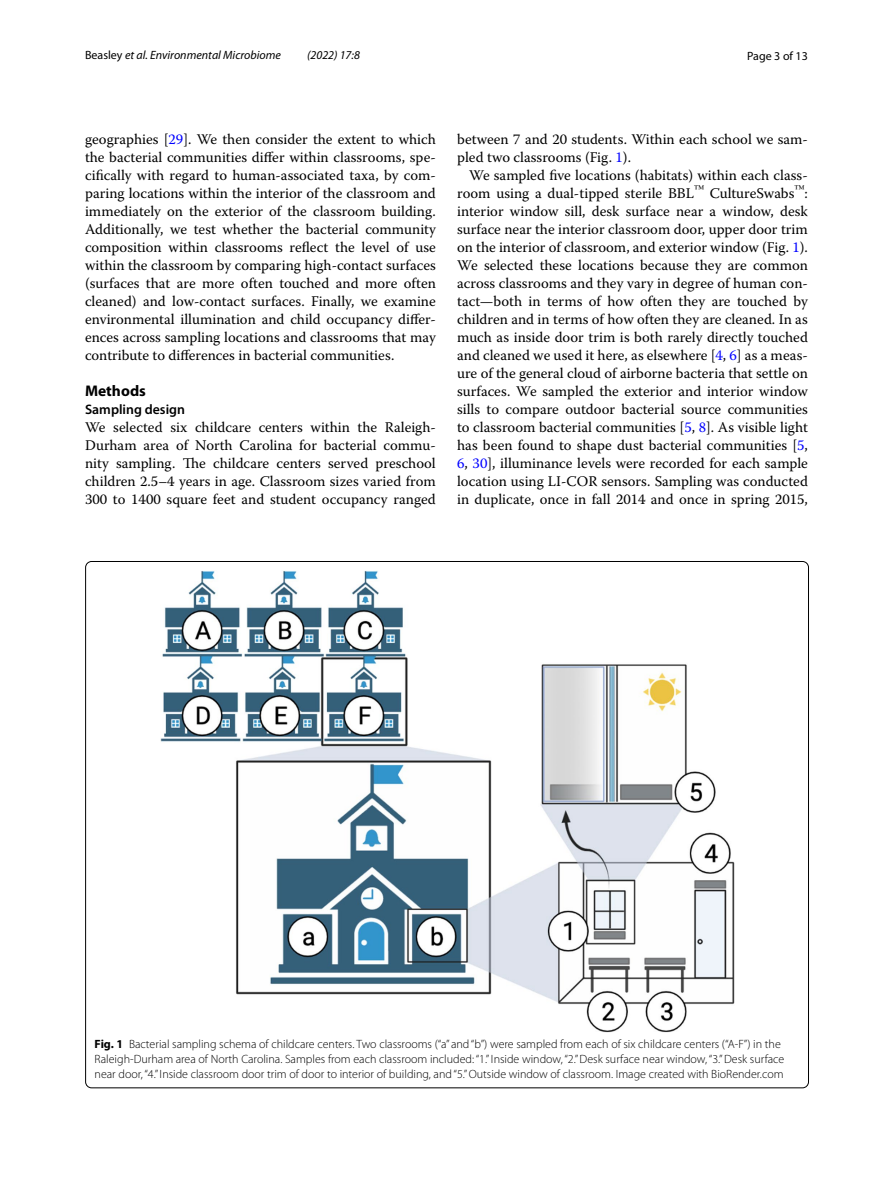
<style>
.page{position:relative;width:893px;height:1187px;background:#fff}
.page>*{position:absolute;margin:0;border:0;box-sizing:border-box;transform-origin:0 0}
.t1{font:700 15.45px "Myriad Pro";color:#000}
.t2{font:14.7px/18px "Warnock Pro";color:#000;text-align:justify}
.t3{font:600 13.8px "Myriad Pro";color:#000}
.t4{font:300 12px/15px "Myriad Pro";color:#000}
.t5{font:italic 12px "Myriad Pro";color:#000}
.t6{font:12px "Myriad Pro";color:#000}
.s1{font-style:normal}
.s2{color:#00f}
.s3{font-weight:700}
</style>
<div class="page">
<img style="left:160px;top:570px;width:574px;height:462px">
<p class="t5" style="left:85px;top:48px;width:197px"><span class="s1">Beasley</span> et al. Environmental Microbiome</p>
<p class="t5" style="left:307px;top:48px;width:54px">(2022) 17:8</p>
<p class="t6" style="left:747px;top:48px;width:62px">Page 3 of 13</p>
<p class="t2" style="left:85px;top:130px;width:352px">geographies [<span class="s2">29</span>]. We then consider the extent to which the bacterial communities differ within classrooms, spe&shy;cifically with regard to human-associated taxa, by com&shy;paring locations within the interior of the classroom and immediately on the exterior of the classroom building.<br>Additionally, we test whether the bacterial community composition within classrooms reflect the level of use within the classroom by comparing high-contact surfaces (surfaces that are more often touched and more often cleaned) and low-contact surfaces. Finally, we examine environmental illumination and child occupancy differ&shy;ences across sampling locations and classrooms that may contribute to differences in bacterial communities.</p>
<p class="t1" style="left:85px;top:380px;width:62px">Methods</p>
<p class="t3" style="left:85px;top:400px;width:101px">Sampling design</p>
<p class="t2" style="left:85px;top:418px;width:352px">We selected six childcare centers within the Raleigh-Durham area of North Carolina for bacterial commu&shy;nity sampling. The childcare centers served preschool children 2.5–4 years in age. Classroom sizes varied from 300 to 1400 square feet and student occupancy ranged</p>
<p class="t2" style="left:457px;top:130px;width:352px">between 7 and 20 students. Within each school we sam&shy;pled two classrooms (Fig. <span class="s2">1</span>).</p>
<p class="t2" style="left:457px;top:166px;width:352px;text-indent:12px">We sampled five locations (habitats) within each class&shy;room using a dual-tipped sterile BBL<sup>™</sup> CultureSwabs<sup>™</sup>: interior window sill, desk surface near a window, desk surface near the interior classroom door, upper door trim on the interior of classroom, and exterior window (Fig. <span class="s2">1</span>).<br>We selected these locations because they are common across classrooms and they vary in degree of human con&shy;tact—both in terms of how often they are touched by children and in terms of how often they are cleaned. In as much as inside door trim is both rarely directly touched and cleaned we used it here, as elsewhere [<span class="s2">4</span>, <span class="s2">6</span>] as a meas&shy;ure of the general cloud of airborne bacteria that settle on surfaces. We sampled the exterior and interior window sills to compare outdoor bacterial source communities to classroom bacterial communities [<span class="s2">5</span>, <span class="s2">8</span>]. As visible light has been found to shape dust bacterial communities [<span class="s2">5</span>, <span class="s2">6</span>, <span class="s2">30</span>], illuminance levels were recorded for each sample location using LI-COR sensors. Sampling was conducted in duplicate, once in fall 2014 and once in spring 2015,</p>
<p class="t4" style="left:95px;top:1036px;width:691px"><span class="s3">Fig. 1</span> Bacterial sampling schema of childcare centers. Two classrooms (“a” and “b”) were sampled from each of six childcare centers (“A-F”) in the<br>Raleigh-Durham area of North Carolina. Samples from each classroom included: “1.” Inside window, “2.” Desk surface near window, “3.” Desk surface near door, “4.” Inside classroom door trim of door to interior of building, and “5.” Outside window of classroom. Image created with BioRender.com</p>
</div>
